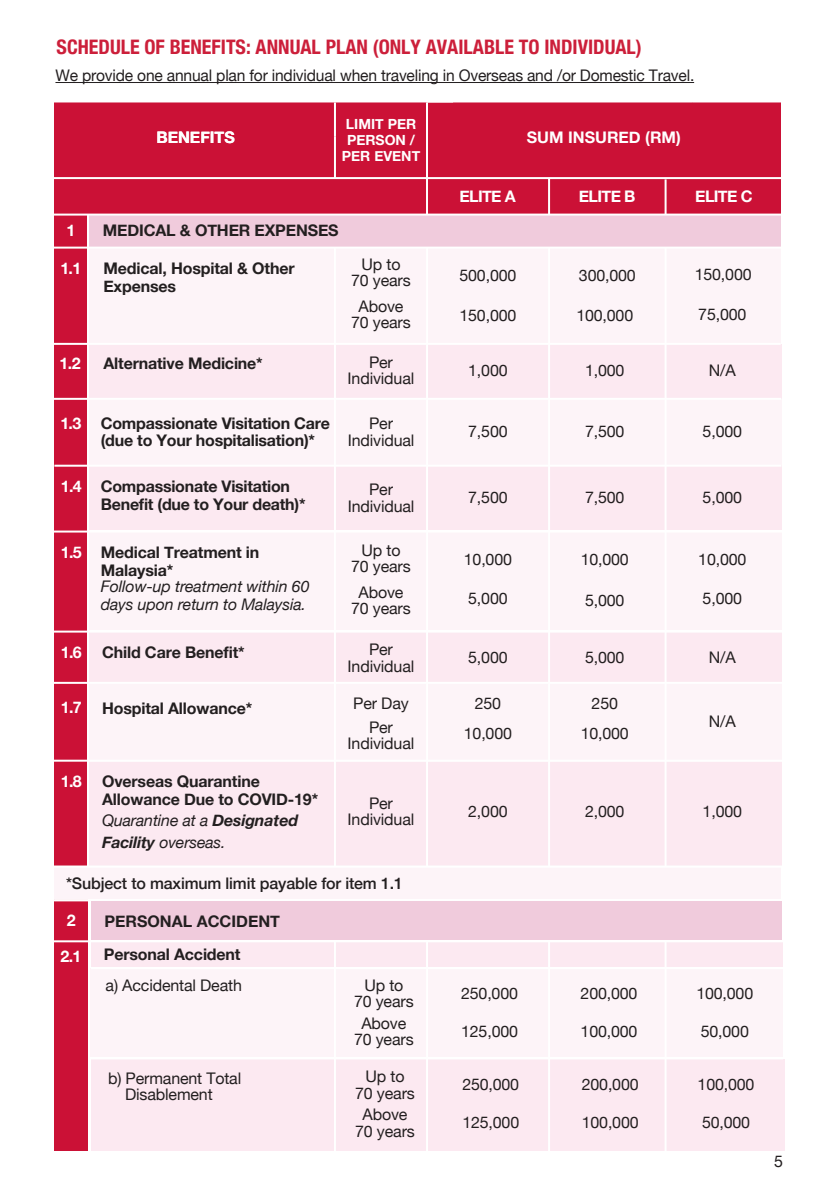
<style>
.page{position:relative;width:837px;height:1191px;background:#fff}
.page>*{position:absolute;margin:0;border:0;box-sizing:border-box;transform-origin:0 0}
.t1{font:700 condensed 20px "Helvetica Neue";color:#cc1f3a}
.t2{font:16px/16.2px "Helvetica Neue";letter-spacing:-.01em;color:#231f20;text-align:center}
.t3{font:700 16px/17.6px "Helvetica Neue";letter-spacing:-.01em;color:#231f20}
.t4{font:italic 16px/17.6px "Helvetica Neue";letter-spacing:-.01em;color:#231f20}
.t5{font:700 16px "Helvetica Neue";color:#fff}
.t6{font:500 16px "Helvetica Neue";letter-spacing:-.01em;color:#231f20}
.t7{font:700 14px/16px "Helvetica Neue";color:#fff;text-align:center}
.s1{font-weight:700}
</style>
<div class="page">
<div style="left:91px;top:942px;width:691px;height:24px;background:#fce9f1"></div>
<div style="left:91px;top:1059px;width:692px;height:92px;background:#fce9f1"></div>
<div style="left:91px;top:968px;width:691px;height:89px;background:#fdf4f8"></div>
<hr style="left:55px;top:82px;width:638px;height:1px;background:#231f20">
<div style="left:76px;top:759px;width:705px;height:107px;background:#fce9f1"></div>
<div style="left:55px;top:682px;width:726px;height:80px;background:#fdf4f8"></div>
<div style="left:88px;top:633px;width:693px;height:49px;background:#fce9f1"></div>
<div style="left:55px;top:531px;width:726px;height:99px;background:#fdf4f8"></div>
<div style="left:88px;top:465px;width:693px;height:65px;background:#fce9f1"></div>
<div style="left:55px;top:398px;width:726px;height:67px;background:#fdf4f8"></div>
<div style="left:55px;top:102px;width:280px;height:81px;background:#cb1136"></div>
<div style="left:399px;top:102px;width:381px;height:87px;background:#cb1136"></div>
<div style="left:335px;top:102px;width:92px;height:77px;background:#cb1136"></div>
<div style="left:55px;top:248px;width:725px;height:96px;background:#fdf4f8"></div>
<div style="left:55px;top:179px;width:33px;height:972px;background:#cb1136"></div>
<div style="left:85px;top:172px;width:695px;height:41px;background:#cb1136"></div>
<div style="left:88px;top:344px;width:693px;height:54px;background:#fce9f1"></div>
<hr style="left:54px;top:343px;width:726px;height:2px;background:#fff">
<hr style="left:54px;top:398px;width:727px;height:2px;background:#fff">
<hr style="left:54px;top:465px;width:727px;height:2px;background:#fff">
<hr style="left:52px;top:530px;width:731px;height:2px;background:#fff">
<hr style="left:52px;top:682px;width:731px;height:2px;background:#fff">
<hr style="left:52px;top:630px;width:731px;height:2px;background:#fff">
<hr style="left:54px;top:759px;width:728px;height:2px;background:#fff">
<hr style="left:426px;top:102px;width:2px;height:36px;background:#fff">
<hr style="left:334px;top:102px;width:2px;height:35px;background:#fff">
<hr style="left:548px;top:178px;width:2px;height:977px;background:#fff">
<hr style="left:664px;top:179px;width:2px;height:976px;background:#fff">
<hr style="left:426px;top:137px;width:2px;height:1014px;background:#fff">
<hr style="left:334px;top:137px;width:2px;height:1014px;background:#fff">
<div style="left:99px;top:179px;width:277px;height:37px;background:#cb1136"></div>
<div style="left:88px;top:214px;width:692px;height:34px;background:#f0cbdc"></div>
<hr style="left:52px;top:214px;width:728px;height:2px;background:#fff">
<hr style="left:87px;top:214px;width:2px;height:652px;background:#fff">
<div style="left:54px;top:866px;width:727px;height:33px;background:#fdf4f8"></div>
<hr style="left:54px;top:247px;width:726px;height:2px;background:#fff">
<hr style="left:54px;top:865px;width:728px;height:2px;background:#fff">
<hr style="left:54px;top:899px;width:728px;height:2px;background:#fff">
<hr style="left:54px;top:940px;width:728px;height:2px;background:#fff">
<hr style="left:91px;top:967px;width:691px;height:2px;background:#fff">
<div style="left:91px;top:901px;width:690px;height:39px;background:#f0cbdc"></div>
<hr style="left:52px;top:177px;width:728px;height:2px;background:#fff">
<p class="t1" style="left:57px;top:30px;width:586px">SCHEDULE OF BENEFITS: ANNUAL PLAN (ONLY AVAILABLE TO INDIVIDUAL)</p>
<p class="t2" style="left:55px;top:68px;width:640px">We provide one annual plan for individual when traveling in Overseas and /or Domestic Travel.</p>
<p class="t5" style="left:156px;top:125px;width:80px">BENEFITS</p>
<p class="t7" style="left:342px;top:116px;width:80px">LIMIT PER<br>PERSON /<br>PER EVENT</p>
<p class="t5" style="left:526px;top:125px;width:155px">SUM INSURED (RM)</p>
<p class="t5" style="left:459px;top:183px;width:58px">ELITE A</p>
<p class="t5" style="left:578px;top:183px;width:58px">ELITE B</p>
<p class="t5" style="left:695px;top:183px;width:59px">ELITE C</p>
<p class="t5" style="left:66px;top:218px;width:10px">1</p>
<p class="t3" style="left:103px;top:222px;width:237px">MEDICAL &amp; OTHER EXPENSES</p>
<p class="t5" style="left:60px;top:255px;width:22px">1.1</p>
<p class="t5" style="left:60px;top:350px;width:22px">1.2</p>
<p class="t5" style="left:60px;top:411px;width:22px">1.3</p>
<p class="t5" style="left:61px;top:473px;width:22px">1.4</p>
<p class="t5" style="left:61px;top:540px;width:22px">1.5</p>
<p class="t5" style="left:61px;top:640px;width:22px">1.6</p>
<p class="t5" style="left:61px;top:695px;width:22px">1.7</p>
<p class="t3" style="left:103px;top:260px;width:193px">Medical, Hospital &amp; Other<br>Expenses</p>
<p class="t3" style="left:103px;top:355px;width:161px">Alternative Medicine*</p>
<p class="t3" style="left:101px;top:416px;width:231px;line-height:16.2px">Compassionate Visitation Care (due to Your hospitalisation)*</p>
<p class="t3" style="left:101px;top:478px;width:206px">Compassionate Visitation<br>Benefit (due to Your death)*</p>
<p class="t3" style="left:101px;top:544px;width:160px">Medical Treatment in<br>Malaysia*</p>
<p class="t4" style="left:101px;top:578px;width:210px">Follow-up treatment within 60 days upon return to Malaysia.</p>
<p class="t3" style="left:102px;top:644px;width:144px">Child Care Benefit*</p>
<p class="t3" style="left:102px;top:699px;width:152px">Hospital Allowance*</p>
<p class="t2" style="left:351px;top:257px;width:61px">Up to<br>70 years</p>
<p class="t2" style="left:351px;top:299px;width:61px">Above<br>70 years</p>
<p class="t2" style="left:459px;top:308px;width:58px">150,000</p>
<p class="t2" style="left:576px;top:308px;width:58px">100,000</p>
<p class="t2" style="left:698px;top:307px;width:50px">75,000</p>
<p class="t2" style="left:347px;top:355px;width:68px">Per<br>Individual</p>
<p class="t2" style="left:347px;top:416px;width:68px">Per<br>Individual</p>
<p class="t2" style="left:347px;top:482px;width:68px">Per<br>Individual</p>
<p class="t2" style="left:351px;top:543px;width:61px">Up to<br>70 years</p>
<p class="t2" style="left:351px;top:585px;width:61px">Above<br>70 years</p>
<p class="t2" style="left:347px;top:642px;width:68px">Per<br>Individual</p>
<p class="t2" style="left:459px;top:268px;width:58px">500,000</p>
<p class="t2" style="left:578px;top:268px;width:58px">300,000</p>
<p class="t2" style="left:694px;top:267px;width:58px">150,000</p>
<p class="t2" style="left:585px;top:363px;width:41px">1,000</p>
<p class="t2" style="left:708px;top:363px;width:28px">N/A</p>
<p class="t2" style="left:468px;top:363px;width:41px">1,000</p>
<p class="t2" style="left:585px;top:424px;width:41px">7,500</p>
<p class="t2" style="left:468px;top:424px;width:41px">7,500</p>
<p class="t2" style="left:702px;top:424px;width:41px">5,000</p>
<p class="t2" style="left:585px;top:490px;width:41px">7,500</p>
<p class="t2" style="left:702px;top:490px;width:41px">5,000</p>
<p class="t2" style="left:468px;top:490px;width:41px">7,500</p>
<p class="t2" style="left:698px;top:552px;width:50px">10,000</p>
<p class="t2" style="left:702px;top:591px;width:41px">5,000</p>
<p class="t2" style="left:580px;top:552px;width:50px">10,000</p>
<p class="t2" style="left:585px;top:592px;width:41px">5,000</p>
<p class="t2" style="left:463px;top:552px;width:50px">10,000</p>
<p class="t2" style="left:468px;top:591px;width:41px">5,000</p>
<p class="t2" style="left:708px;top:650px;width:28px">N/A</p>
<p class="t2" style="left:468px;top:650px;width:41px">5,000</p>
<p class="t2" style="left:585px;top:650px;width:41px">5,000</p>
<p class="t2" style="left:580px;top:689px;width:50px;line-height:29.6px">250<br>10,000</p>
<p class="t2" style="left:353px;top:696px;width:57px">Per Day</p>
<p class="t2" style="left:463px;top:689px;width:50px;line-height:29.6px">250<br>10,000</p>
<p class="t2" style="left:708px;top:714px;width:28px">N/A</p>
<p class="t2" style="left:347px;top:720px;width:68px">Per<br>Individual</p>
<p class="t5" style="left:61px;top:768px;width:22px">1.8</p>
<p class="t3" style="left:102px;top:773px;width:217px">Overseas Quarantine<br>Allowance Due to COVID-19*</p>
<p class="t4" style="left:102px;top:809px;width:197px;line-height:22px">Quarantine at a <span class="s1">Designated<br>Facility</span> overseas.</p>
<p class="t2" style="left:347px;top:796px;width:68px">Per<br>Individual</p>
<p class="t2" style="left:468px;top:804px;width:41px">2,000</p>
<p class="t2" style="left:585px;top:804px;width:41px">2,000</p>
<p class="t2" style="left:702px;top:804px;width:41px">1,000</p>
<p class="t6" style="left:66px;top:870px;width:338px">*Subject to maximum limit payable for item 1.1</p>
<p class="t5" style="left:67px;top:908px;width:10px">2</p>
<p class="t3" style="left:104px;top:912px;width:177px">PERSONAL ACCIDENT</p>
<p class="t5" style="left:60px;top:943px;width:22px">2.1</p>
<p class="t3" style="left:104px;top:946px;width:138px">Personal Accident</p>
<p class="t2" style="left:105px;top:977px;width:138px">a) Accidental Death</p>
<p class="t2" style="left:125px;top:1071px;width:118px;text-align:left;text-indent:-17px">b) Permanent Total<br>Disablement</p>
<p class="t2" style="left:354px;top:978px;width:61px">Up to<br>70 years</p>
<p class="t2" style="left:354px;top:1016px;width:61px">Above<br>70 years</p>
<p class="t2" style="left:355px;top:1069px;width:61px">Up to<br>70 years</p>
<p class="t2" style="left:355px;top:1107px;width:61px">Above<br>70 years</p>
<p class="t2" style="left:461px;top:986px;width:58px">250,000</p>
<p class="t2" style="left:580px;top:986px;width:58px">200,000</p>
<p class="t2" style="left:696px;top:986px;width:58px">100,000</p>
<p class="t2" style="left:461px;top:1024px;width:58px">125,000</p>
<p class="t2" style="left:580px;top:1024px;width:58px">100,000</p>
<p class="t2" style="left:700px;top:1024px;width:50px">50,000</p>
<p class="t2" style="left:462px;top:1077px;width:58px">250,000</p>
<p class="t2" style="left:581px;top:1077px;width:58px">200,000</p>
<p class="t2" style="left:697px;top:1077px;width:58px">100,000</p>
<p class="t2" style="left:462px;top:1115px;width:58px">125,000</p>
<p class="t2" style="left:581px;top:1115px;width:58px">100,000</p>
<p class="t2" style="left:701px;top:1115px;width:50px">50,000</p>
<p class="t2" style="left:773px;top:1154px;width:10px">5</p>
</div>
